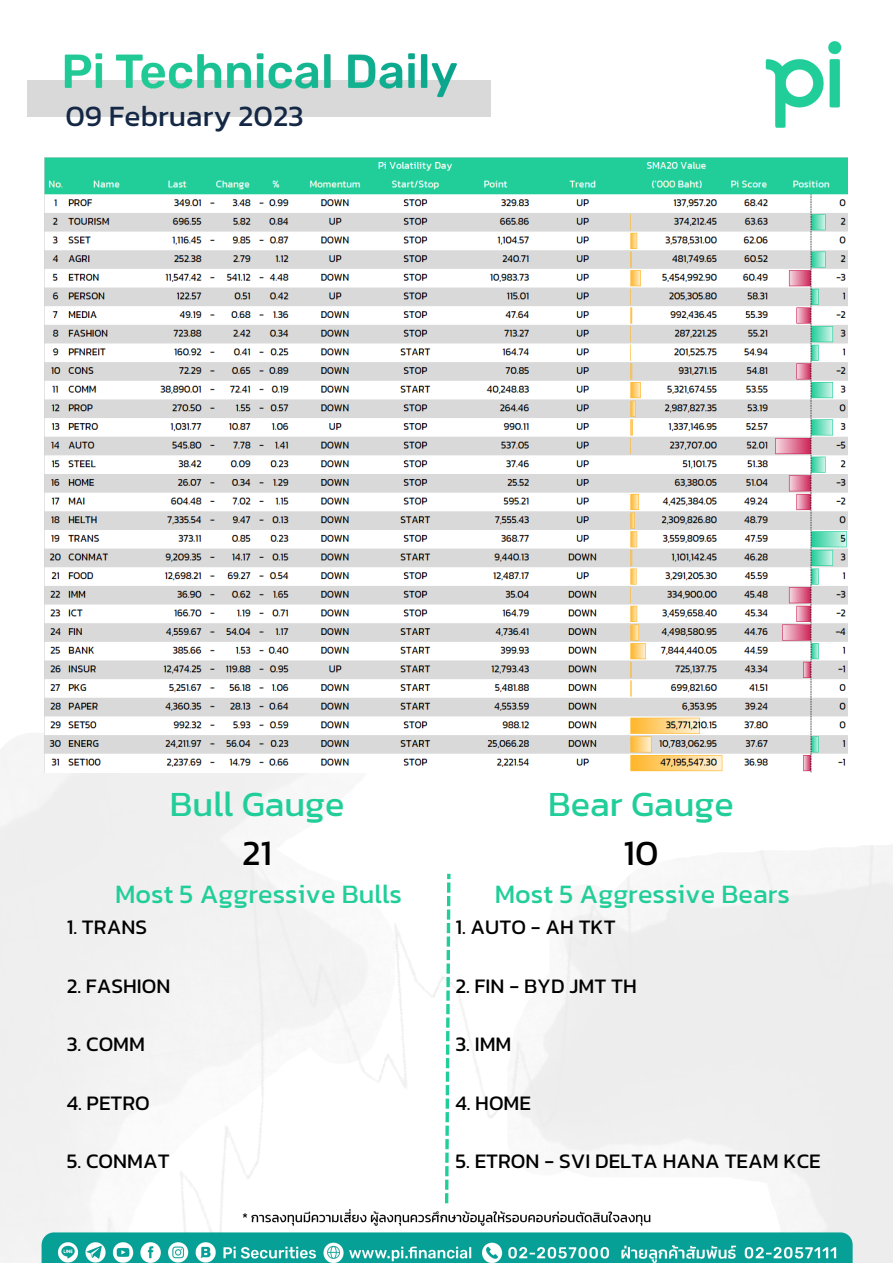
<style>
.page{position:relative;width:893px;height:1264px;background:#fff}
.page>*{position:absolute;margin:0;border:0;box-sizing:border-box;transform-origin:0 0}
.t1{font:36px "Kanit";color:#21ce99}
.t2{font:36px "Kanit";color:#000}
.t3{font:30px "Kanit";color:#142846}
.t4{font:27px "Kanit";color:#21ce99}
.t5{font:21px "Kanit";color:#000}
</style>
<div class="page">
<img style="left:0;top:711px;width:892px;height:492px">
<img style="left:0;top:1203px;width:892px;height:59px">
<img style="left:27px;top:53px;width:463px;height:64px">
<img style="left:765px;top:41px;width:77px;height:87px">
<svg style="left:445px;top:1139px;width:3px;height:64px"></svg>
<svg style="left:445px;top:1125px;width:4px;height:10px"></svg>
<svg style="left:445px;top:1112px;width:4px;height:10px"></svg>
<svg style="left:445px;top:1098px;width:4px;height:10px"></svg>
<svg style="left:445px;top:1085px;width:4px;height:10px"></svg>
<svg style="left:446px;top:990px;width:3px;height:91px"></svg>
<svg style="left:446px;top:977px;width:4px;height:10px"></svg>
<svg style="left:446px;top:963px;width:4px;height:10px"></svg>
<svg style="left:446px;top:950px;width:4px;height:10px"></svg>
<svg style="left:446px;top:936px;width:4px;height:10px"></svg>
<svg style="left:446px;top:923px;width:4px;height:10px"></svg>
<svg style="left:447px;top:873px;width:3px;height:46px"></svg>
<img style="left:45px;top:157px;width:802px;height:615px">
<h2 class="t3" style="left:65px;top:93px;width:240px">09 February 2023</h2>
<h1 class="t1" style="left:170px;top:776px;width:176px">Bull Gauge</h1>
<h1 class="t2" style="left:242px;top:825px;width:31px">21</h1>
<h1 class="t1" style="left:548px;top:776px;width:187px">Bear Gauge</h1>
<h1 class="t2" style="left:623px;top:825px;width:36px">10</h1>
<p class="t4" style="left:115px;top:873px;width:288px">Most 5 Aggressive Bulls</p>
<p class="t5" style="left:67px;top:911px;width:82px">1. TRANS</p>
<p class="t4" style="left:495px;top:873px;width:297px">Most 5 Aggressive Bears</p>
<p class="t5" style="left:455px;top:911px;width:162px">1. AUTO - AH TKT</p>
<p class="t5" style="left:67px;top:969px;width:105px">2. FASHION</p>
<p class="t5" style="left:455px;top:969px;width:183px">2. FIN - BYD JMT TH</p>
<p class="t5" style="left:67px;top:1028px;width:80px">3. COMM</p>
<p class="t5" style="left:455px;top:1028px;width:58px">3. IMM</p>
<p class="t5" style="left:67px;top:1086px;width:85px">4. PETRO</p>
<p class="t5" style="left:455px;top:1086px;width:77px">4. HOME</p>
<p class="t5" style="left:67px;top:1145px;width:104px">5. CONMAT</p>
<p class="t5" style="left:455px;top:1145px;width:367px">5. ETRON - SVI DELTA HANA TEAM KCE</p>
</div>
